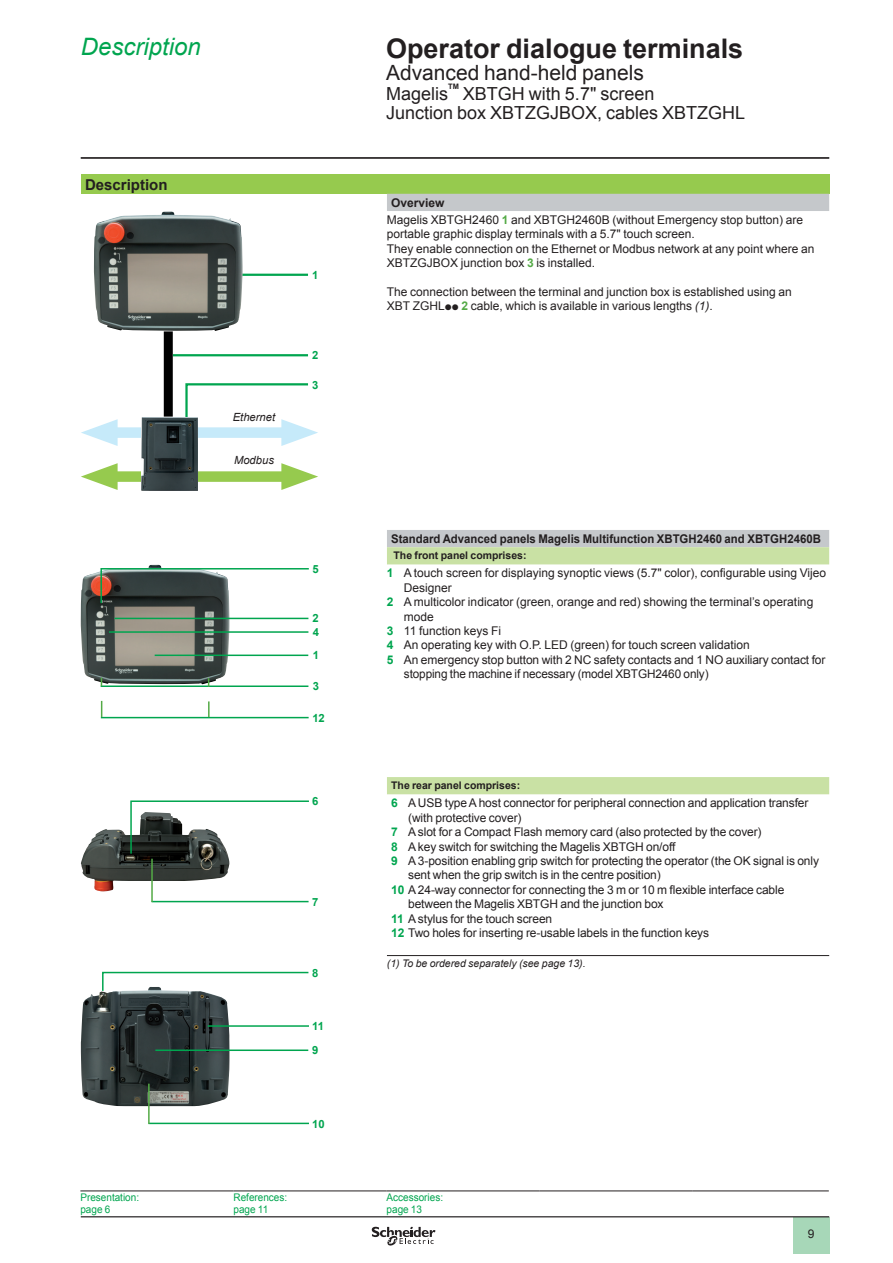
<style>
.page{position:relative;width:893px;height:1263px;background:#fff}
.page>*{position:absolute;margin:0;border:0;box-sizing:border-box;transform-origin:0 0}
.t1{font:700 27px "Arial";color:#231f20}
.t2{font:italic 24px "Arial";color:#00a54f}
.t3{font:21px "Arial";color:#231f20}
.t4{font:18px/19.5px "Arial";color:#231f20}
.t5{font:700 15px "Arial";color:#231f20}
.t6{font:12px/14.4px "Arial";letter-spacing:-.01em;color:#231f20}
.t7{font:700 12px "Arial";color:#231f20;scale:.95 1}
.t8{font:700 12px "Arial";color:#231f20}
.t9{font:700 11.25px/24px "Arial";color:#00a54f}
.t10{font:italic 11.25px "Arial";color:#231f20}
.t11{font:10.5px/12px "Arial";color:#00a54f;scale:.95 1}
.t12{font:700 10.5px "Arial";color:#231f20}
.t13{font:italic 10.5px "Arial";color:#231f20}
.t14{font:700 7.5px "Arial";color:#231f20}
.s1{font-weight:700;color:#54aa46}
.s2{font-family:"Graph Schneider"}
.s3{font-style:italic}
.s4{font-weight:700;color:#00a54f}
</style>
<div class="page">
<div style="left:793px;top:1217px;width:36px;height:37px;background:#a7d7b8"></div>
<hr style="left:81px;top:1216px;width:748px;height:1px;background:#231f20">
<svg style="left:372px;top:1226px;width:63px;height:20px"></svg>
<hr style="left:81px;top:157px;width:748px;height:2px;background:#231f20">
<div style="left:81px;top:174px;width:748px;height:20px;background:#96ca4e"></div>
<svg style="left:387px;top:194px;width:442px;height:353px"></svg>
<svg style="left:387px;top:547px;width:442px;height:247px"></svg>
<hr style="left:387px;top:955px;width:442px;height:1px;background:#231f20">
<hr style="left:241px;top:274px;width:67px;height:2px;background:#00a54f">
<hr style="left:173px;top:354px;width:135px;height:2px;background:#00a54f">
<div style="left:102px;top:427px;width:195px;height:11px;background:#c6eafa"></div>
<svg style="left:81px;top:419px;width:37px;height:27px"></svg>
<svg style="left:185px;top:383px;width:133px;height:63px"></svg>
<div style="left:102px;top:471px;width:195px;height:11px;background:#96ca4e"></div>
<svg style="left:81px;top:463px;width:37px;height:27px"></svg>
<svg style="left:281px;top:463px;width:37px;height:27px"></svg>
<img style="left:94px;top:211px;width:149px;height:120px">
<img style="left:141px;top:417px;width:57px;height:73px">
<div style="left:164px;top:331px;width:9px;height:86px;background:#000"></div>
<img style="left:81px;top:565px;width:148px;height:120px">
<hr style="left:155px;top:654px;width:153px;height:2px;background:#00a54f">
<svg style="left:100px;top:567px;width:209px;height:38px"></svg>
<hr style="left:101px;top:685px;width:207px;height:2px;background:#00a54f">
<hr style="left:109px;top:631px;width:199px;height:2px;background:#00a54f">
<hr style="left:101px;top:717px;width:208px;height:1px;background:#00a54f">
<svg style="left:101px;top:701px;width:1px;height:16px"></svg>
<svg style="left:208px;top:701px;width:2px;height:16px"></svg>
<hr style="left:115px;top:618px;width:193px;height:1px;background:#00a54f">
<img style="left:81px;top:829px;width:148px;height:62px">
<svg style="left:130px;top:800px;width:179px;height:55px"></svg>
<hr style="left:152px;top:901px;width:157px;height:1px;background:#00a54f">
<hr style="left:151px;top:859px;width:2px;height:43px;background:#54aa46">
<img style="left:81px;top:992px;width:148px;height:114px">
<svg style="left:101px;top:971px;width:208px;height:21px"></svg>
<hr style="left:148px;top:1123px;width:161px;height:1px;background:#00a54f">
<hr style="left:148px;top:1084px;width:2px;height:40px;background:#54aa46">
<hr style="left:208px;top:1025px;width:101px;height:2px;background:#00a54f">
<hr style="left:155px;top:1049px;width:153px;height:2px;background:#00a54f">
<hr style="left:693px;top:1191px;width:136px;height:1px;background:#231f20">
<hr style="left:80px;top:1191px;width:153px;height:1px;background:#231f20">
<hr style="left:233px;top:1191px;width:154px;height:1px;background:#231f20">
<hr style="left:387px;top:1191px;width:153px;height:1px;background:#231f20">
<hr style="left:540px;top:1191px;width:153px;height:1px;background:#231f20">
<h2 class="t2" style="left:81px;top:31px;width:122px">Description</h2>
<h1 class="t1" style="left:386px;top:30px;width:359px">Operator dialogue terminals</h1>
<h3 class="t3" style="left:386px;top:59px;width:260px">Advanced hand-held panels</h3>
<h3 class="t4" style="left:386px;top:84px;width:64px">Magelis</h3>
<p class="t14" style="left:448px;top:82px;width:12px">TM</p>
<h3 class="t4" style="left:386px;top:84px;width:361px;text-indent:77px">XBTGH with 5.7" screen<br>Junction box XBTZGJBOX, cables XBTZGHL</h3>
<p class="t5" style="left:85px;top:174px;width:84px">Description</p>
<p class="t10" style="left:233px;top:409px;width:44px">Ethernet</p>
<p class="t10" style="left:234px;top:453px;width:42px">Modbus</p>
<p class="t9" style="left:312px;top:263px;width:8px">1</p>
<p class="t9" style="left:312px;top:344px;width:8px">2</p>
<p class="t9" style="left:312px;top:373px;width:8px">3</p>
<p class="t9" style="left:312px;top:558px;width:8px">5</p>
<p class="t9" style="left:312px;top:607px;width:8px">2</p>
<p class="t9" style="left:313px;top:644px;width:8px">1</p>
<p class="t9" style="left:313px;top:675px;width:8px">3</p>
<p class="t9" style="left:312px;top:706px;width:14px">12</p>
<p class="t9" style="left:313px;top:621px;width:8px">4</p>
<p class="t9" style="left:312px;top:790px;width:8px">6</p>
<p class="t9" style="left:312px;top:890px;width:8px">7</p>
<p class="t9" style="left:312px;top:961px;width:8px">8</p>
<p class="t9" style="left:312px;top:1015px;width:14px">11<br>9</p>
<p class="t9" style="left:312px;top:1112px;width:14px">10</p>
<p class="t8" style="left:391px;top:195px;width:55px">Overview</p>
<p class="t6" style="left:387px;top:213px;width:429px">Magelis XBTGH2460 <span class="s1">1</span> and XBTGH2460B (without Emergency stop button) are portable graphic display terminals with a 5.7" touch screen.<br>They enable connection on the Ethernet or Modbus network at any point where an XBTZGJBOX junction box <span class="s1">3</span> is installed.</p>
<p class="t6" style="left:387px;top:285px;width:406px">The connection between the terminal and junction box is established using an<br>XBT ZGHL<span class="s2">pp</span> <span class="s1">2</span> cable, which is available in various lengths <span class="s3">(1)</span>.</p>
<p class="t7" style="left:391px;top:531px;width:454px">Standard Advanced panels Magelis Multifunction XBTGH2460 and XBTGH2460B</p>
<p class="t12" style="left:394px;top:548px;width:135px">The front panel comprises:</p>
<p class="t6" style="left:387px;top:566px;width:441px"><span class="s4">1</span> A touch screen for displaying synoptic views (5.7" color), configurable using Vijeo</p>
<p class="t6" style="left:404px;top:580px;width:50px">Designer</p>
<p class="t6" style="left:387px;top:595px;width:428px"><span class="s4">2</span> A multicolor indicator (green, orange and red) showing the terminal’s operating</p>
<p class="t6" style="left:404px;top:609px;width:32px">mode</p>
<p class="t6" style="left:387px;top:624px;width:116px"><span class="s4">3</span> 11 function keys Fi</p>
<p class="t6" style="left:387px;top:638px;width:364px"><span class="s4">4</span> An operating key with O.P. LED (green) for touch screen validation</p>
<p class="t6" style="left:387px;top:652px;width:440px"><span class="s4">5</span> An emergency stop button with 2 NC safety contacts and 1 NO auxiliary contact for</p>
<p class="t6" style="left:404px;top:667px;width:306px">stopping the machine if necessary (model XBTGH2460 only)</p>
<p class="t12" style="left:391px;top:778px;width:130px">The rear panel comprises:</p>
<p class="t6" style="left:391px;top:796px;width:419px"><span class="s4">6</span> A USB type A host connector for peripheral connection and application transfer</p>
<p class="t6" style="left:408px;top:810px;width:115px">(with protective cover)</p>
<p class="t6" style="left:391px;top:825px;width:372px"><span class="s4">7</span> A slot for a Compact Flash memory card (also protected by the cover)</p>
<p class="t6" style="left:391px;top:839px;width:286px"><span class="s4">8</span> A key switch for switching the Magelis XBTGH on/off</p>
<p class="t6" style="left:391px;top:854px;width:429px"><span class="s4">9</span> A 3-position enabling grip switch for protecting the operator (the OK signal is only</p>
<p class="t6" style="left:408px;top:868px;width:254px">sent when the grip switch is in the centre position)</p>
<p class="t6" style="left:391px;top:882px;width:395px"><span class="s4">10</span> A 24-way connector for connecting the 3 m or 10 m flexible interface cable</p>
<p class="t6" style="left:408px;top:897px;width:257px">between the Magelis XBTGH and the junction box</p>
<p class="t6" style="left:391px;top:911px;width:163px"><span class="s4">11</span> A stylus for the touch screen</p>
<p class="t6" style="left:391px;top:926px;width:319px"><span class="s4">12</span> Two holes for inserting re-usable labels in the function keys</p>
<p class="t13" style="left:387px;top:957px;width:199px">(1) To be ordered separately (see page 13).</p>
<p class="t11" style="left:80px;top:1191px;width:63px">Presentation: page 6</p>
<p class="t11" style="left:233px;top:1191px;width:58px">References: page 11</p>
<p class="t11" style="left:387px;top:1191px;width:61px">Accessories: page 13</p>
<p class="t6" style="left:808px;top:1227px;width:8px">9</p>
</div>
